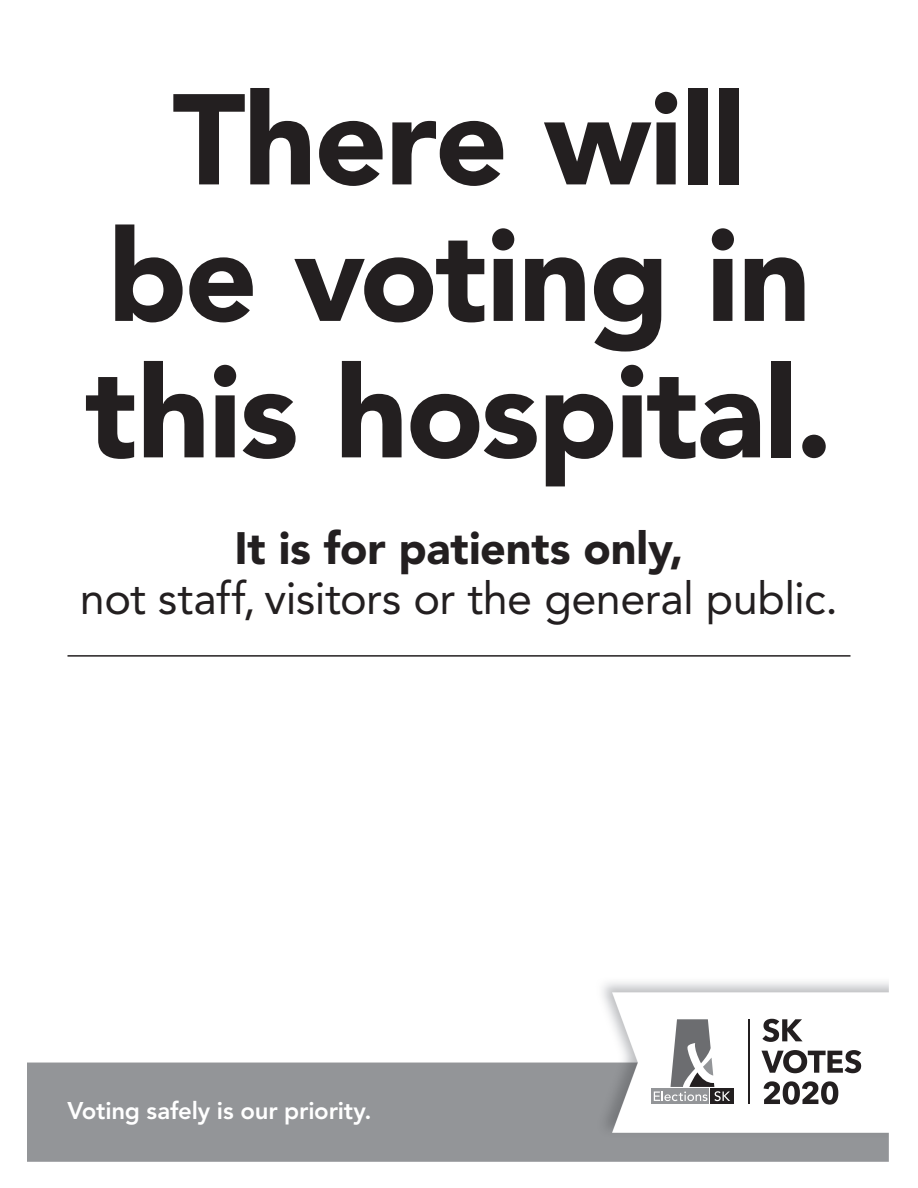
<style>
.page{position:relative;width:918px;height:1188px;background:#fff}
.page>*{position:absolute;margin:0;border:0;box-sizing:border-box;transform-origin:0 0}
.t1{font:900 127.5px/136.5px "Avenir LT Std";letter-spacing:-.015em;color:#231f20;text-align:center}
.t2{font:45px "Avenir LT Std";letter-spacing:-.01em;color:#231f20}
.t3{font:900 45px "Avenir LT Std";letter-spacing:-.005em;color:#231f20}
.t4{font:800 24px "Avenir LT Std";letter-spacing:-.01em;color:#fff}
</style>
<div class="page">
<img style="left:27px;top:655px;width:862px;height:507px">
<hr style="left:68px;top:655px;width:782px;height:2px;background:#231f20">
<svg style="left:762px;top:1019px;width:41px;height:23px"></svg>
<svg style="left:761px;top:1050px;width:100px;height:23px"></svg>
<svg style="left:764px;top:1081px;width:74px;height:24px"></svg>
<hr style="left:748px;top:1019px;width:1px;height:85px;background:#231f20">
<div style="left:651px;top:1088px;width:58px;height:16px;background:#939598"></div>
<div style="left:711px;top:1088px;width:23px;height:16px;background:#231f20"></div>
<svg style="left:654px;top:1019px;width:76px;height:82px"></svg>
<h1 class="t1" style="left:85px;top:71px;width:749px">There will be voting in this hospital.</h1>
<p class="t3" style="left:234px;top:521px;width:451px">It is for patients only,</p>
<p class="t2" style="left:80px;top:572px;width:760px">not staff, visitors or the general public.</p>
<p class="t4" style="left:68px;top:1096px;width:306px">Voting safely is our priority.</p>
</div>
